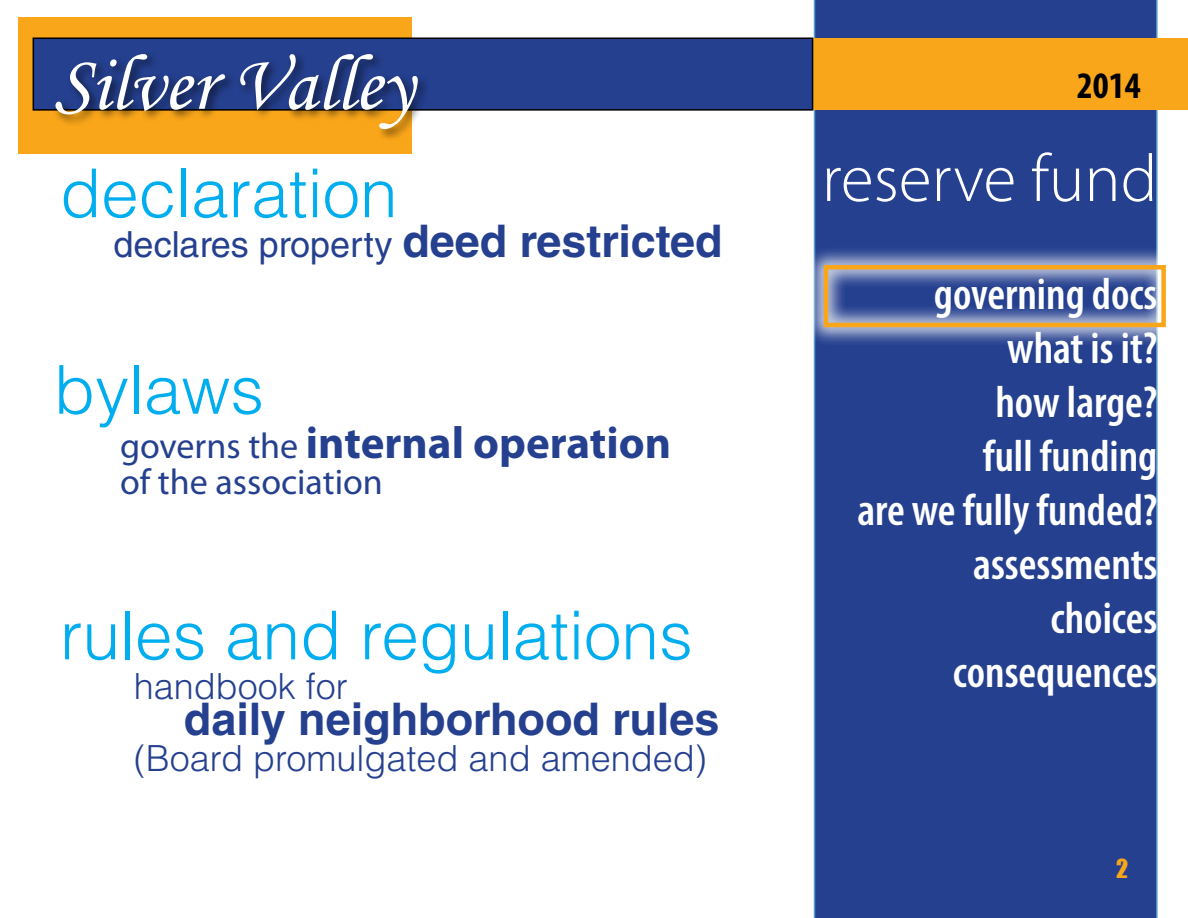
<style>
.page{position:relative;width:1188px;height:918px;background:#fff}
.page>*{position:absolute;margin:0;border:0;box-sizing:border-box;transform-origin:0 0}
.t1{font:79.5px "Monotype Corsiva";color:#fff}
.t2{font:300 67.5px "Helvetica LT Std";color:#00aeef}
.t3{font:300 67.5px "Myriad Pro";color:#fff}
.t4{font:600 condensed 45px/54px "Myriad Pro";color:#fff;text-align:right}
.t5{font:700 45px "Myriad Pro";color:#25408f}
.t6{font:700 45px "Helvetica LT Std";color:#25408f}
.t7{font:700 condensed 37.5px "Myriad Pro";color:#000}
.t8{font:300 36px "Helvetica LT Std";color:#25408f}
.t9{font:36px "Helvetica LT Std";color:#25408f}
.t10{font:36px "Myriad Pro";color:#25408f}
.t11{font:24px "Impact";color:#faa61a}
.s1{font-weight:700;font-size:45px}
.s2{font-weight:400;font-size:36px}
</style>
<div class="page">
<div style="left:814px;top:0;width:344px;height:918px;background:#25408f"></div>
<div style="left:18px;top:17px;width:394px;height:137px;background:#faa61a"></div>
<div style="left:427px;top:38px;width:761px;height:72px;background:#faa61a"></div>
<div style="left:33px;top:38px;width:780px;height:73px;background:#25408f;border:2px solid #000"></div>
<div style="left:52px;top:50px;width:378px;height:92px;background:#000;opacity:.6"></div>
<div style="left:802px;top:244px;width:382px;height:101px;background:#fff;opacity:.75"></div>
<div style="left:824px;top:265px;width:342px;height:62px;border:4px solid #faa61a"></div>
<h1 class="t1" style="left:54px;top:36px;width:361px">Silver Valley</h1>
<h2 class="t2" style="left:60px;top:151px;width:339px">declaration</h2>
<p class="t9" style="left:114px;top:223px;width:611px">declares property <span class="s1">deed restricted</span></p>
<h2 class="t2" style="left:54px;top:348px;width:211px">bylaws</h2>
<p class="t5" style="left:120px;top:413px;width:553px"><span class="s2">governs the</span> internal operation</p>
<p class="t10" style="left:120px;top:460px;width:264px">of the association</p>
<h2 class="t2" style="left:60px;top:593px;width:634px">rules and regulations</h2>
<p class="t8" style="left:134px;top:663px;width:216px">handbook for</p>
<p class="t6" style="left:184px;top:691px;width:537px">daily neighborhood rules</p>
<p class="t8" style="left:134px;top:735px;width:574px">(Board promulgated and amended)</p>
<p class="t7" style="left:1077px;top:62px;width:65px">2014</p>
<h2 class="t3" style="left:822px;top:138px;width:337px">reserve fund</h2>
<p class="t4" style="left:857px;top:266px;width:302px">governing docs what is it?<br>how large?<br>full funding<br>are we fully funded? assessments choices consequences</p>
<p class="t11" style="left:1116px;top:850px;width:14px">2</p>
</div>
